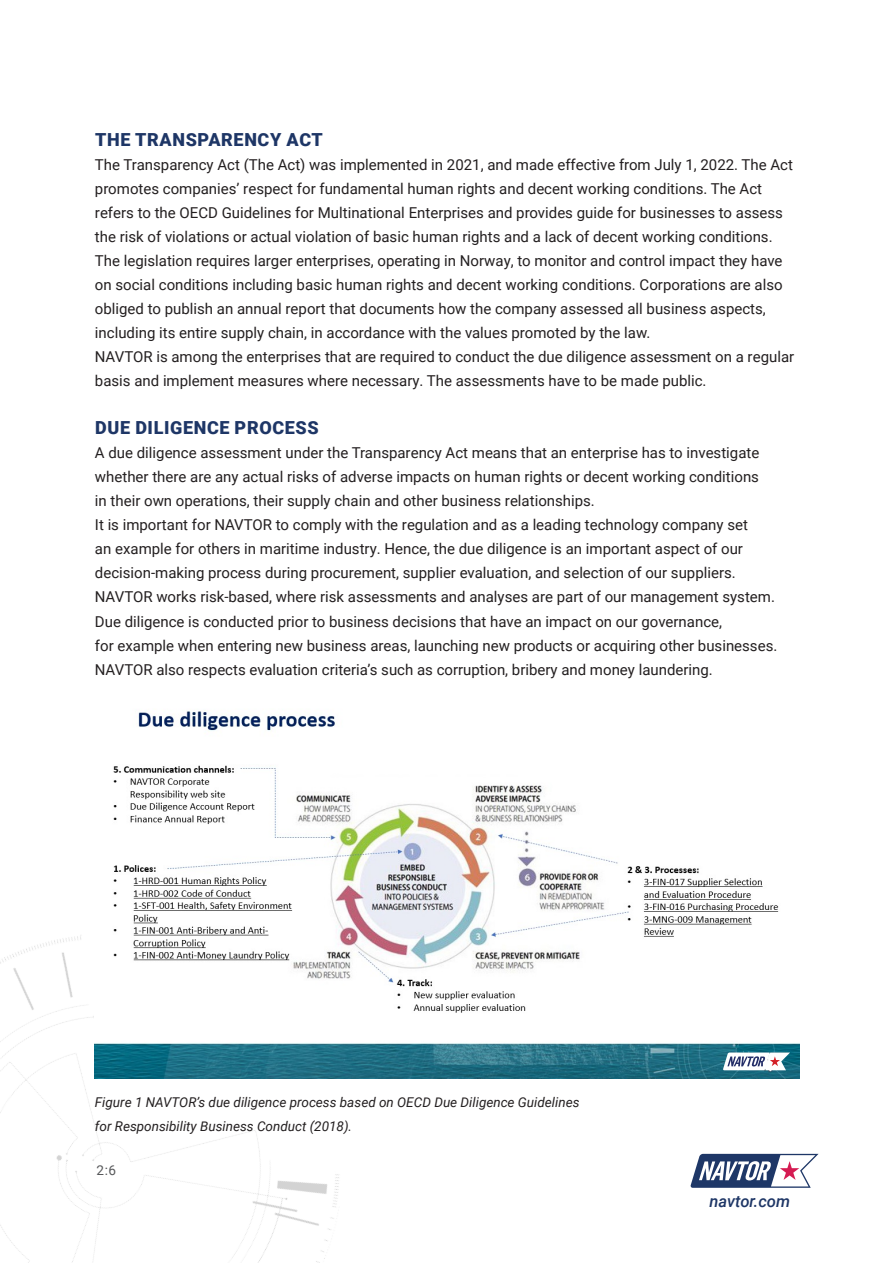
<style>
.page{position:relative;width:893px;height:1263px;background:#fff}
.page>*{position:absolute;margin:0;border:0;box-sizing:border-box;transform-origin:0 0}
.t1{font:900 18px "Roboto";letter-spacing:.035em;color:#1e3666}
.t2{font:italic 500 16.5px "Roboto";color:#1e3666}
.t3{font:15px/24px "Roboto";color:#231f20}
.t4{font:italic 13.5px/24px "Roboto";color:#231f20}
.t5{font:13.5px "Roboto";color:#57585a}
</style>
<div class="page">
<svg style="left:690px;top:1154px;width:129px;height:34px"></svg>
<img style="left:0;top:935px;width:415px;height:328px">
<img style="left:95px;top:710px;width:704px;height:368px">
<svg style="left:723px;top:1052px;width:67px;height:18px"></svg>
<p class="t1" style="left:95px;top:127px;width:229px">THE TRANSPARENCY ACT</p>
<p class="t3" style="left:95px;top:153px;width:699px">The Transparency Act (The Act) was implemented in 2021, and made effective from July 1, 2022. The Act promotes companies’ respect for fundamental human rights and decent working conditions. The Act refers to the OECD Guidelines for Multinational Enterprises and provides guide for businesses to assess the risk of violations or actual violation of basic human rights and a lack of decent working conditions.</p>
<p class="t3" style="left:95px;top:249px;width:689px">The legislation requires larger enterprises, operating in Norway, to monitor and control impact they have on social conditions including basic human rights and decent working conditions. Corporations are also obliged to publish an annual report that documents how the company assessed all business aspects, including its entire supply chain, in accordance with the values promoted by the law.</p>
<p class="t3" style="left:95px;top:345px;width:701px">NAVTOR is among the enterprises that are required to conduct the due diligence assessment on a regular basis and implement measures where necessary. The assessments have to be made public.</p>
<p class="t1" style="left:95px;top:415px;width:225px">DUE DILIGENCE PROCESS</p>
<p class="t3" style="left:95px;top:441px;width:666px;text-align:justify">A due diligence assessment under the Transparency Act means that an enterprise has to investigate whether there are any actual risks of adverse impacts on human rights or decent working conditions in their own operations, their supply chain and other business relationships.</p>
<p class="t3" style="left:95px;top:513px;width:654px">It is important for NAVTOR to comply with the regulation and as a leading technology company set an example for others in maritime industry. Hence, the due diligence is an important aspect of our decision-making process during procurement, supplier evaluation, and selection of our suppliers.</p>
<p class="t3" style="left:95px;top:585px;width:684px">NAVTOR works risk-based, where risk assessments and analyses are part of our management system.<br>Due diligence is conducted prior to business decisions that have an impact on our governance,<br>for example when entering new business areas, launching new products or acquiring other businesses.<br>NAVTOR also respects evaluation criteria’s such as corruption, bribery and money laundering.</p>
<p class="t4" style="left:95px;top:1089px;width:486px">Figure 1 NAVTOR’s due diligence process based on OECD Due Diligence Guidelines for Responsibility Business Conduct (2018).</p>
<p class="t5" style="left:96px;top:1161px;width:21px">2:6</p>
<p class="t2" style="left:710px;top:1190px;width:82px">navtor.com</p>
</div>
